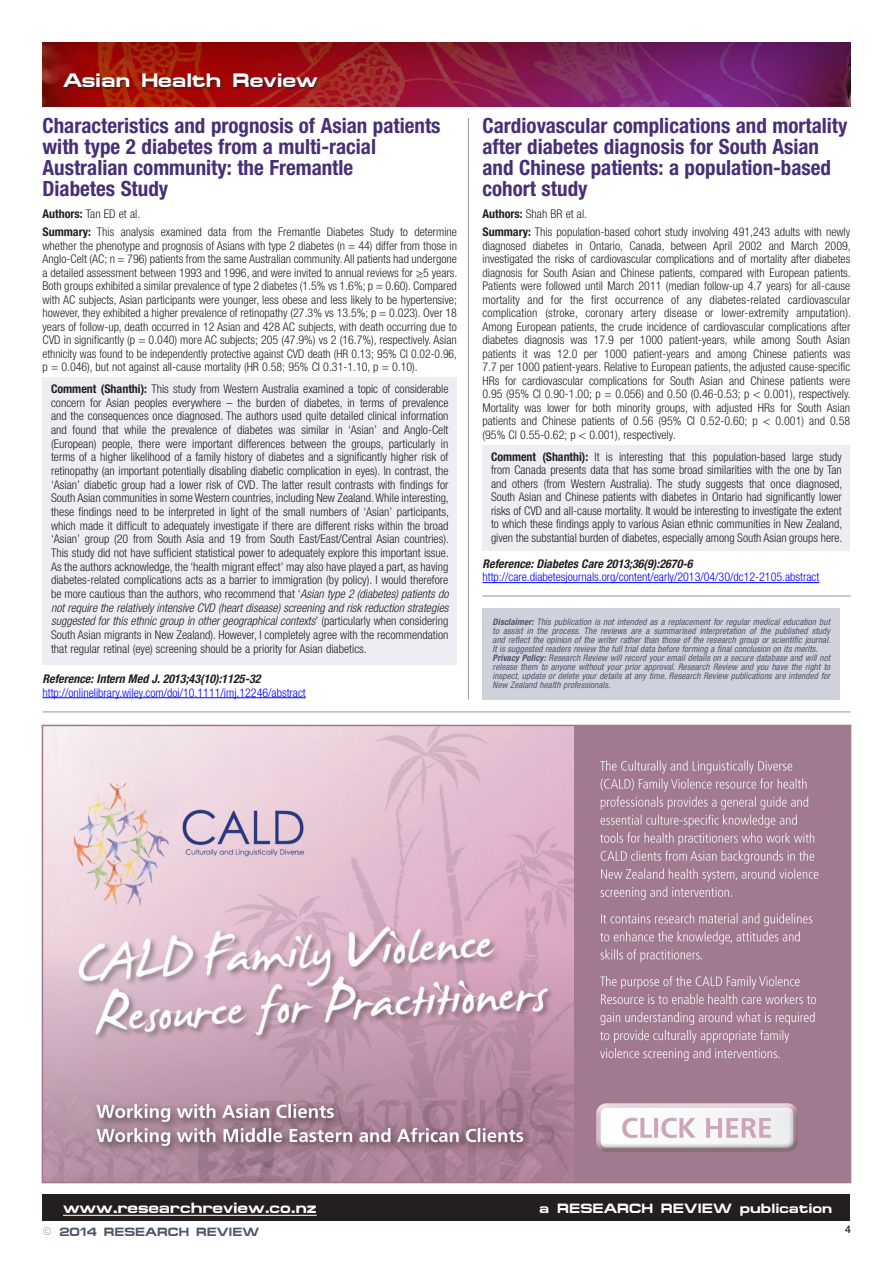
<style>
.page{position:relative;width:893px;height:1263px;background:#fff}
.page>*{position:absolute;margin:0;border:0;box-sizing:border-box;transform-origin:0 0}
.t1{font:700 condensed 21px/21px "Helvetica Neue LT Pro";color:#482f76}
.t2{font:700 19.5px "Micro Extended";color:#fff}
.t3{font:700 15px "Micro Extended";color:#fff}
.t4{font:700 13.5px "Micro Extended";color:#fff}
.t5{font:300 condensed 12px/13.5px "Helvetica Neue LT Pro";color:#231f20;text-align:justify}
.t6{font:300 condensed 12px "Helvetica Neue LT Pro";color:#00f}
.t7{font:italic 700 condensed 12px "Helvetica Neue LT Pro";color:#231f20}
.t8{font:700 12px "Micro Extended";color:#50556c}
.t9{font:500 10.5px "Helvetica Neue LT Pro";color:#231f20}
.t10{font:italic condensed 9px/9px "Helvetica Neue LT Pro";letter-spacing:.01em;color:#50556c;text-align:justify}
.s1{font-weight:700}
.s2{font-style:italic}
.s3{font-size:13.5px}
</style>
<div class="page">
<div style="left:482px;top:445px;width:368px;height:106px;background:#edeef2"></div>
<img style="left:41px;top:724px;width:811px;height:460px">
<div style="left:43px;top:377px;width:414px;height:287px;background:#edeef2"></div>
<div style="left:43px;top:1194px;width:807px;height:26px;background:#231f20"></div>
<hr style="left:63px;top:1215px;width:254px;height:1px;background:#fff">
<hr style="left:468px;top:118px;width:1px;height:581px;background:#939598">
<img style="left:43px;top:43px;width:807px;height:63px">
<div style="left:63px;top:73px;width:258px;height:17px;background:#231f20;opacity:.75"></div>
<hr style="left:482px;top:596px;width:369px;height:1px;background:#939598">
<hr style="left:43px;top:711px;width:807px;height:1px;background:#939598">
<div style="left:482px;top:608px;width:358px;height:91px;background:#cfd1db"></div>
<hr style="left:43px;top:697px;width:263px;height:1px;background:#00f">
<hr style="left:482px;top:582px;width:337px;height:1px;background:#00f">
<p class="t2" style="left:63px;top:69px;width:256px">Asian Health Review</p>
<p class="t1" style="left:43px;top:115px;width:400px">Characteristics and prognosis of Asian patients with type 2 diabetes from a multi-racial Australian community: the Fremantle<br>Diabetes Study</p>
<p class="t5" style="left:43px;top:207px;width:99px"><span class="s1">Authors:</span> Tan ED et al.</p>
<p class="t5" style="left:43px;top:225px;width:416px"><span class="s1">Summary:</span> This analysis examined data from the Fremantle Diabetes Study to determine whether the phenotype and prognosis of Asians with type 2 diabetes (n = 44) differ from those in Anglo-Celt (AC; n = 796) patients from the same Australian community. All patients had undergone a detailed assessment between 1993 and 1996, and were invited to annual reviews for ≥5 years.<br>Both groups exhibited a similar prevalence of type 2 diabetes (1.5% vs 1.6%; p = 0.60). Compared with AC subjects, Asian participants were younger, less obese and less likely to be hypertensive; however, they exhibited a higher prevalence of retinopathy (27.3% vs 13.5%; p = 0.023). Over 18 years of follow-up, death occurred in 12 Asian and 428 AC subjects, with death occurring due to CVD in significantly (p = 0.040) more AC subjects; 205 (47.9%) vs 2 (16.7%), respectively. Asian ethnicity was found to be independently protective against CVD death (HR 0.13; 95% CI 0.02-0.96, p = 0.046), but not against all-cause mortality (HR 0.58; 95% CI 0.31-1.10, p = 0.10).</p>
<p class="t5" style="left:51px;top:382px;width:399px"><span class="s1">Comment (Shanthi):</span> This study from Western Australia examined a topic of considerable concern for Asian peoples everywhere – the burden of diabetes, in terms of prevalence and the consequences once diagnosed. The authors used quite detailed clinical information and found that while the prevalence of diabetes was similar in ‘Asian’ and Anglo-Celt (European) people, there were important differences between the groups, particularly in terms of a higher likelihood of a family history of diabetes and a significantly higher risk of retinopathy (an important potentially disabling diabetic complication in eyes). In contrast, the ‘Asian’ diabetic group had a lower risk of CVD. The latter result contrasts with findings for South Asian communities in some Western countries, including New Zealand. While interesting, these findings need to be interpreted in light of the small numbers of ‘Asian’ participants, which made it difficult to adequately investigate if there are different risks within the broad ‘Asian’ group (20 from South Asia and 19 from South East/East/Central Asian countries).<br>This study did not have sufficient statistical power to adequately explore this important issue.<br>As the authors acknowledge, the ‘health migrant effect’ may also have played a part, as having diabetes-related complications acts as a barrier to immigration (by policy). I would therefore be more cautious than the authors, who recommend that ‘<span class="s2">Asian type 2 (diabetes) patients do not require the relatively intensive CVD (heart disease) screening and risk reduction strategies suggested for this ethnic group in other geographical contexts</span>’ (particularly when considering South Asian migrants in New Zealand). However, I completely agree with the recommendation that regular retinal (eye) screening should be a priority for Asian diabetics.</p>
<p class="t7" style="left:43px;top:671px;width:220px">Reference: Intern Med J. 2013;43(10):1125-32</p>
<p class="t6" style="left:43px;top:685px;width:265px">http://onlinelibrary.wiley.com/doi/10.1111/imj.12246/abstract</p>
<p class="t1" style="left:482px;top:115px;width:366px">Cardiovascular complications and mortality after diabetes diagnosis for South Asian and Chinese patients: a population-based cohort study</p>
<p class="t5" style="left:482px;top:207px;width:106px"><span class="s1">Authors:</span> Shah BR et al.</p>
<p class="t5" style="left:482px;top:225px;width:370px"><span class="s1">Summary:</span> This population-based cohort study involving 491,243 adults with newly diagnosed diabetes in Ontario, Canada, between April 2002 and March 2009, investigated the risks of cardiovascular complications and of mortality after diabetes diagnosis for South Asian and Chinese patients, compared with European patients.<br>Patients were followed until March 2011 (median follow-up 4.7 years) for all-cause mortality and for the first occurrence of any diabetes-related cardiovascular complication (stroke, coronary artery disease or lower-extremity amputation).<br>Among European patients, the crude incidence of cardiovascular complications after diabetes diagnosis was 17.9 per 1000 patient-years, while among South Asian patients it was 12.0 per 1000 patient-years and among Chinese patients was 7.7 per 1000 patient-years. Relative to European patients, the adjusted cause-specific HRs for cardiovascular complications for South Asian and Chinese patients were 0.95 (95% CI 0.90-1.00; p = 0.056) and 0.50 (0.46-0.53; p &lt; 0.001), respectively.<br>Mortality was lower for both minority groups, with adjusted HRs for South Asian patients and Chinese patients of 0.56 (95% CI 0.52-0.60; p &lt; 0.001) and 0.58 (95% CI 0.55-0.62; p &lt; 0.001), respectively.</p>
<p class="t5" style="left:491px;top:450px;width:353px"><span class="s1">Comment (Shanthi):</span> It is interesting that this population-based large study from Canada presents data that has some broad similarities with the one by Tan and others (from Western Australia). The study suggests that once diagnosed, South Asian and Chinese patients with diabetes in Ontario had significantly lower risks of CVD and all-cause mortality. It would be interesting to investigate the extent to which these findings apply to various Asian ethnic communities in New Zealand, given the substantial burden of diabetes, especially among South Asian groups here.</p>
<p class="t7" style="left:482px;top:556px;width:212px">Reference: Diabetes Care 2013;36(9):2670-6</p>
<p class="t6" style="left:482px;top:570px;width:338px">http://care.diabetesjournals.org/content/early/2013/04/30/dc12-2105.abstract</p>
<p class="t10" style="left:493px;top:618px;width:339px"><span class="s1">Disclaimer:</span> This publication is not intended as a replacement for regular medical education but to assist in the process. The reviews are a summarised interpretation of the published study and reflect the opinion of the writer rather than those of the research group or scientific journal.<br>It is suggested readers review the full trial data before forming a final conclusion on its merits.</p>
<p class="t10" style="left:493px;top:654px;width:339px"><span class="s1">Privacy Policy:</span> Research Review will record your email details on a secure database and will not release them to anyone without your prior approval. Research Review and you have the right to inspect, update or delete your details at any time. Research Review publications are intended for New Zealand health professionals.</p>
<p class="t3" style="left:63px;top:1199px;width:255px">www.researchreview.co.nz</p>
<p class="t4" style="left:539px;top:1201px;width:294px">a RESEARCH REVIEW publication</p>
<p class="t8" style="left:43px;top:1225px;width:218px"><span class="s3">©</span> 2014 RESEARCH REVIEW</p>
<p class="t9" style="left:845px;top:1223px;width:7px">4</p>
</div>
